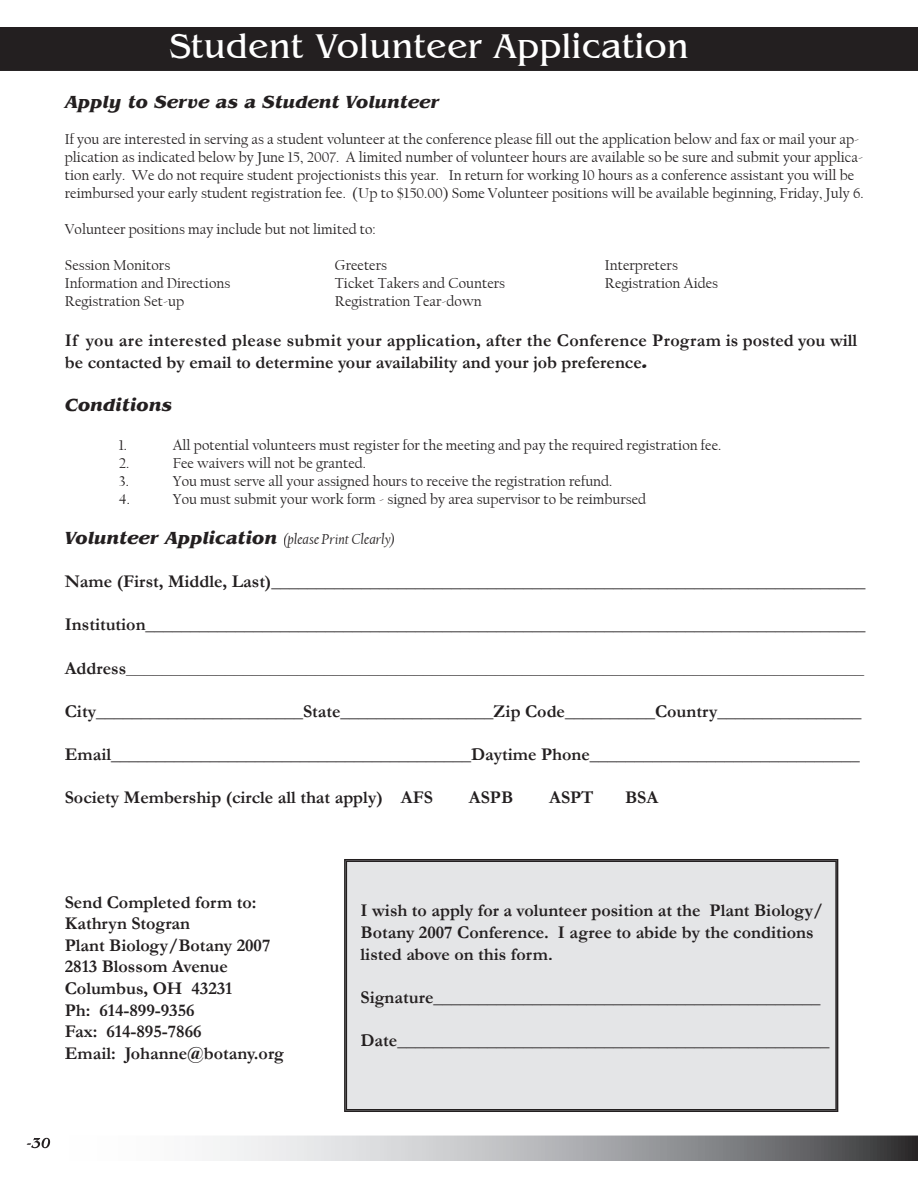
<style>
.page{position:relative;width:918px;height:1188px;background:#fff}
.page>*{position:absolute;margin:0;border:0;box-sizing:border-box;transform-origin:0 0}
.t1{font:36px "Benguiat";color:#fff}
.t2{font:700 18px/21.6px "Garamond";color:#231f20}
.t3{font:italic 700 18px "Benguiat";color:#231f20}
.t4{font:15px/18px "Californian FB";color:#231f20}
.s1{font-weight:700;font-style:italic;font-size:18px;color:#231f20}
.s2{font-family:"Benguiat";font-style:italic}
.s3{font-family:"Californian FB";font-weight:400;font-size:15px}
</style>
<div class="page">
<div style="left:0;top:27px;width:918px;height:44px;background:#231f20"></div>
<svg style="left:33px;top:1136px;width:885px;height:25px"></svg>
<img style="left:27px;top:1138px;width:23px;height:10px">
<div style="left:346px;top:860px;width:491px;height:251px;background:#e4e5e7"></div>
<div style="left:690px;top:45px;width:65px;height:13px;background:#231f20"></div>
<h1 class="t1" style="left:169px;top:25px;width:586px">Student Volunteer Application<span class="s1">unteer</span></h1>
<p class="t3" style="left:65px;top:92px;width:376px">Apply to Serve as a Student Volunteer</p>
<p class="t4" style="left:65px;top:131px;width:800px">If you are interested in serving as a student volunteer at the conference please fill out the application below and fax or mail your ap&shy;plication as indicated below by June 15, 2007. A limited number of volunteer hours are available so be sure and submit your applica&shy;tion early. We do not require student projectionists this year. In return for working 10 hours as a conference assistant you will be reimbursed your early student registration fee. (Up to $150.00) Some Volunteer positions will be available beginning, Friday, July 6.</p>
<p class="t4" style="left:65px;top:221px;width:313px">Volunteer positions may include but not limited to:</p>
<p class="t4" style="left:65px;top:257px;width:107px">Session Monitors</p>
<p class="t4" style="left:335px;top:257px;width:54px">Greeters</p>
<p class="t4" style="left:605px;top:257px;width:75px">Interpreters</p>
<p class="t4" style="left:65px;top:275px;width:167px">Information and Directions</p>
<p class="t4" style="left:335px;top:275px;width:172px">Ticket Takers and Counters</p>
<p class="t4" style="left:605px;top:275px;width:115px">Registration Aides</p>
<p class="t4" style="left:65px;top:293px;width:121px">Registration Set-up</p>
<p class="t4" style="left:335px;top:293px;width:148px">Registration Tear-down</p>
<p class="t2" style="left:65px;top:330px;width:794px">If you are interested please submit your application, after the Conference Program is posted you will be contacted by email to determine your availability and your job preference<span class="s2">.</span></p>
<p class="t3" style="left:65px;top:394px;width:109px">Conditions</p>
<p class="t4" style="left:119px;top:437px;width:10px">1.</p>
<p class="t4" style="left:173px;top:437px;width:550px">All potential volunteers must register for the meeting and pay the required registration fee.</p>
<p class="t4" style="left:119px;top:455px;width:12px">2.</p>
<p class="t4" style="left:173px;top:455px;width:195px">Fee waivers will not be granted.</p>
<p class="t4" style="left:119px;top:473px;width:12px">3.</p>
<p class="t4" style="left:173px;top:473px;width:441px">You must serve all your assigned hours to receive the registration refund.</p>
<p class="t4" style="left:119px;top:491px;width:13px">4.</p>
<p class="t4" style="left:173px;top:491px;width:475px">You must submit your work form - signed by area supervisor to be reimbursed</p>
<p class="t3" style="left:65px;top:527px;width:332px">Volunteer Application <span class="s3">(please Print Clearly)</span></p>
<p class="t2" style="left:65px;top:571px;width:802px">Name (First, Middle, Last)__________________________________________________________________</p>
<p class="t2" style="left:65px;top:614px;width:802px">Institution________________________________________________________________________________</p>
<p class="t2" style="left:65px;top:657px;width:801px">Address__________________________________________________________________________________</p>
<p class="t2" style="left:65px;top:700px;width:798px">City_______________________State_________________Zip Code__________Country________________</p>
<p class="t2" style="left:65px;top:744px;width:797px">Email________________________________________Daytime Phone______________________________</p>
<p class="t2" style="left:65px;top:787px;width:370px">Society Membership (circle all that apply) AFS</p>
<p class="t2" style="left:469px;top:787px;width:46px">ASPB</p>
<p class="t2" style="left:549px;top:787px;width:46px">ASPT</p>
<p class="t2" style="left:625px;top:787px;width:35px">BSA</p>
<p class="t2" style="left:65px;top:891px;width:221px">Send Completed form to:<br>Kathryn Stogran<br>Plant Biology/Botany 2007<br>2813 Blossom Avenue<br>Columbus, OH 43231<br>Ph: 614-899-9356<br>Fax: 614-895-7866<br>Email: Johanne@botany.org</p>
<p class="t2" style="left:361px;top:900px;width:464px">I wish to apply for a volunteer position at the Plant Biology/<br>Botany 2007 Conference. I agree to abide by the conditions listed above on this form.</p>
<p class="t2" style="left:361px;top:986px;width:461px">Signature___________________________________________</p>
<p class="t2" style="left:361px;top:1030px;width:470px">Date________________________________________________</p>
</div>
